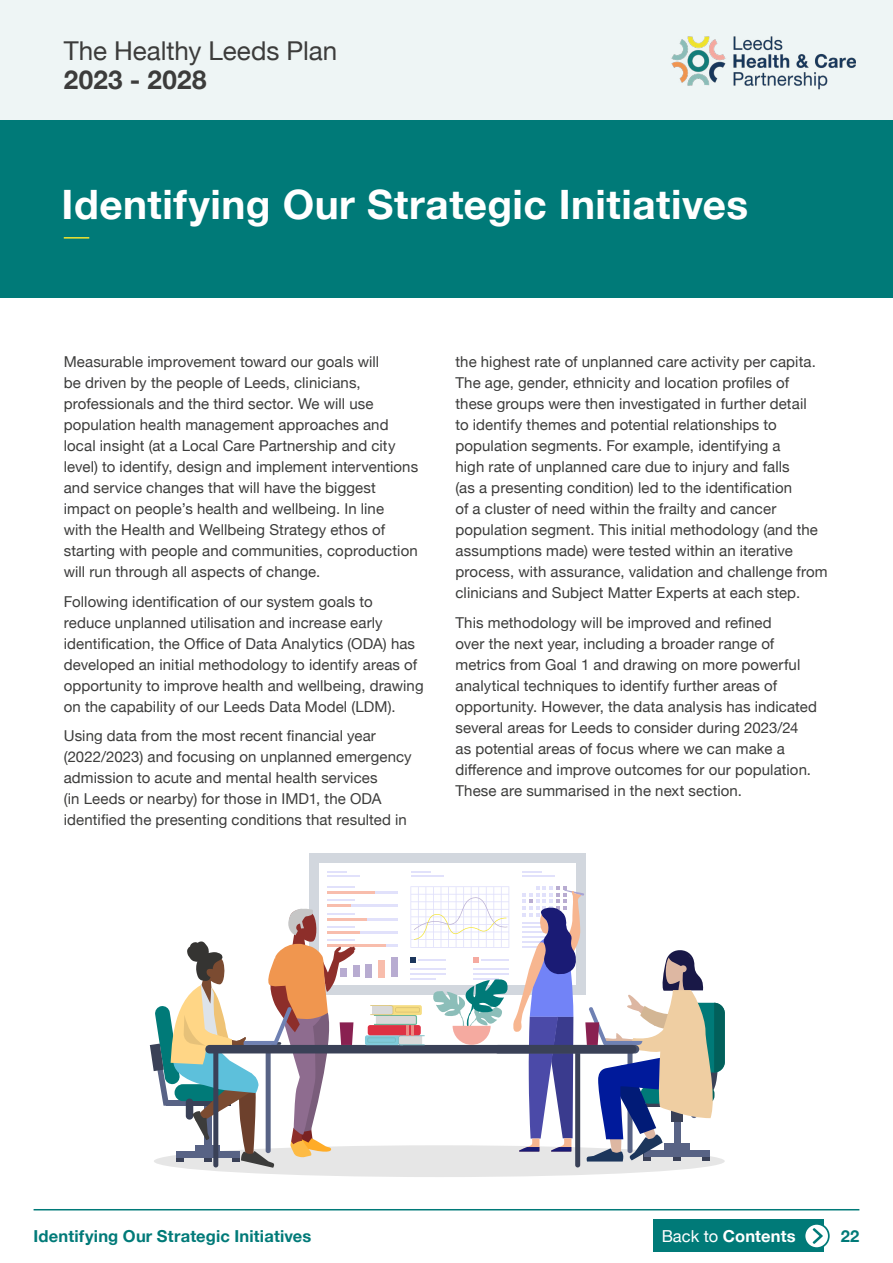
<style>
.page{position:relative;width:893px;height:1263px;background:#fff}
.page>*{position:absolute;margin:0;border:0;box-sizing:border-box;transform-origin:0 0}
.t1{font:700 40.5px "Helvetica Neue";letter-spacing:.01em;color:#fff}
.t2{font:25.95px "Helvetica Neue";letter-spacing:-.005em;color:#3c3c3b}
.t3{font:700 25.95px "Helvetica Neue";letter-spacing:.015em;color:#3c3c3b}
.t4{font:700 16.5px "Helvetica Neue";letter-spacing:.01em;color:#007a78}
.t5{font:700 16.5px "Helvetica Neue";letter-spacing:.005em;color:#fff}
.t6{font:15px/21px "Helvetica Neue";letter-spacing:.005em;color:#3c3c3b}
.s1{font-weight:400}
</style>
<div class="page">
<div style="left:0;top:0;width:893px;height:120px;background:#eef5f5"></div>
<img style="left:671px;top:36px;width:185px;height:54px">
<div style="left:0;top:120px;width:893px;height:178px;background:#007a78"></div>
<hr style="left:64px;top:237px;width:25px;height:2px;background:#f3e42f">
<div style="left:154px;top:1145px;width:571px;height:32px;background:#e6e6e6;border-radius:50%"></div>
<div style="left:310px;top:854px;width:276px;height:141px;background:#d2d7de"></div>
<div style="left:319px;top:863px;width:257px;height:122px;background:#fff"></div>
<hr style="left:327px;top:904px;width:71px;height:3px;background:#e1e1fb">
<hr style="left:327px;top:931px;width:71px;height:3px;background:#e1e1fb">
<hr style="left:327px;top:891px;width:48px;height:3px;background:#f8bdac">
<hr style="left:327px;top:904px;width:24px;height:3px;background:#f8bdac">
<hr style="left:327px;top:918px;width:40px;height:2px;background:#f8bdac">
<hr style="left:327px;top:931px;width:33px;height:3px;background:#f8bdac">
<hr style="left:327px;top:944px;width:59px;height:3px;background:#f8bdac">
<svg style="left:327px;top:886px;width:28px;height:1px"></svg>
<hr style="left:327px;top:899px;width:28px;height:2px;background:#e1e1fb">
<svg style="left:327px;top:872px;width:20px;height:1px"></svg>
<hr style="left:327px;top:875px;width:33px;height:1px;background:#e1e1fb">
<svg style="left:411px;top:872px;width:20px;height:1px"></svg>
<hr style="left:411px;top:875px;width:32px;height:1px;background:#e1e1fb">
<svg style="left:522px;top:872px;width:20px;height:1px"></svg>
<hr style="left:522px;top:875px;width:33px;height:1px;background:#e1e1fb">
<div style="left:353px;top:965px;width:6px;height:12px;background:#b8acd1"></div>
<div style="left:575px;top:1049px;width:5px;height:118px;background:#3a4157;border-radius:3px"></div>
<svg style="left:150px;top:906px;width:207px;height:262px"></svg>
<svg style="left:365px;top:886px;width:360px;height:275px"></svg>
<hr style="left:34px;top:1209px;width:825px;height:1px;background:#007a78">
<div style="left:653px;top:1219px;width:171px;height:33px;background:#007a78"></div>
<svg style="left:804px;top:1224px;width:25px;height:24px"></svg>
<div style="left:804px;top:1223px;width:26px;height:26px;border:2px solid #007a78;border-radius:50%"></div>
<svg style="left:813px;top:1228px;width:10px;height:16px"></svg>
<h2 class="t2" style="left:64px;top:33px;width:275px">The Healthy Leeds Plan</h2>
<h2 class="t3" style="left:64px;top:60px;width:144px">2023 - 2028</h2>
<h1 class="t1" style="left:62px;top:172px;width:688px">Identifying Our Strategic Initiatives</h1>
<p class="t6" style="left:64px;top:352px;width:356px">Measurable improvement toward our goals will<br>be driven by the people of Leeds, clinicians, professionals and the third sector. We will use population health management approaches and local insight (at a Local Care Partnership and city level) to identify, design and implement interventions and service changes that will have the biggest impact on people’s health and wellbeing. In line<br>with the Health and Wellbeing Strategy ethos of starting with people and communities, coproduction will run through all aspects of change.</p>
<p class="t6" style="left:64px;top:592px;width:361px">Following identification of our system goals to<br>reduce unplanned utilisation and increase early identification, the Office of Data Analytics (ODA) has developed an initial methodology to identify areas of opportunity to improve health and wellbeing, drawing on the capability of our Leeds Data Model (LDM).</p>
<p class="t6" style="left:64px;top:726px;width:349px">Using data from the most recent financial year (2022/2023) and focusing on unplanned emergency admission to acute and mental health services<br>(in Leeds or nearby) for those in IMD1, the ODA identified the presenting conditions that resulted in</p>
<p class="t6" style="left:455px;top:352px;width:374px">the highest rate of unplanned care activity per capita.<br>The age, gender, ethnicity and location profiles of these groups were then investigated in further detail<br>to identify themes and potential relationships to population segments. For example, identifying a<br>high rate of unplanned care due to injury and falls<br>(as a presenting condition) led to the identification<br>of a cluster of need within the frailty and cancer population segment. This initial methodology (and the assumptions made) were tested within an iterative process, with assurance, validation and challenge from clinicians and Subject Matter Experts at each step.</p>
<p class="t6" style="left:455px;top:613px;width:363px">This methodology will be improved and refined<br>over the next year, including a broader range of metrics from Goal 1 and drawing on more powerful analytical techniques to identify further areas of opportunity. However, the data analysis has indicated several areas for Leeds to consider during 2023/24 as potential areas of focus where we can make a difference and improve outcomes for our population.<br>These are summarised in the next section.</p>
<p class="t4" style="left:34px;top:1223px;width:279px">Identifying Our Strategic Initiatives</p>
<p class="t5" style="left:662px;top:1223px;width:136px"><span class="s1">Back to</span> Contents</p>
<p class="t4" style="left:841px;top:1223px;width:20px">22</p>
</div>
